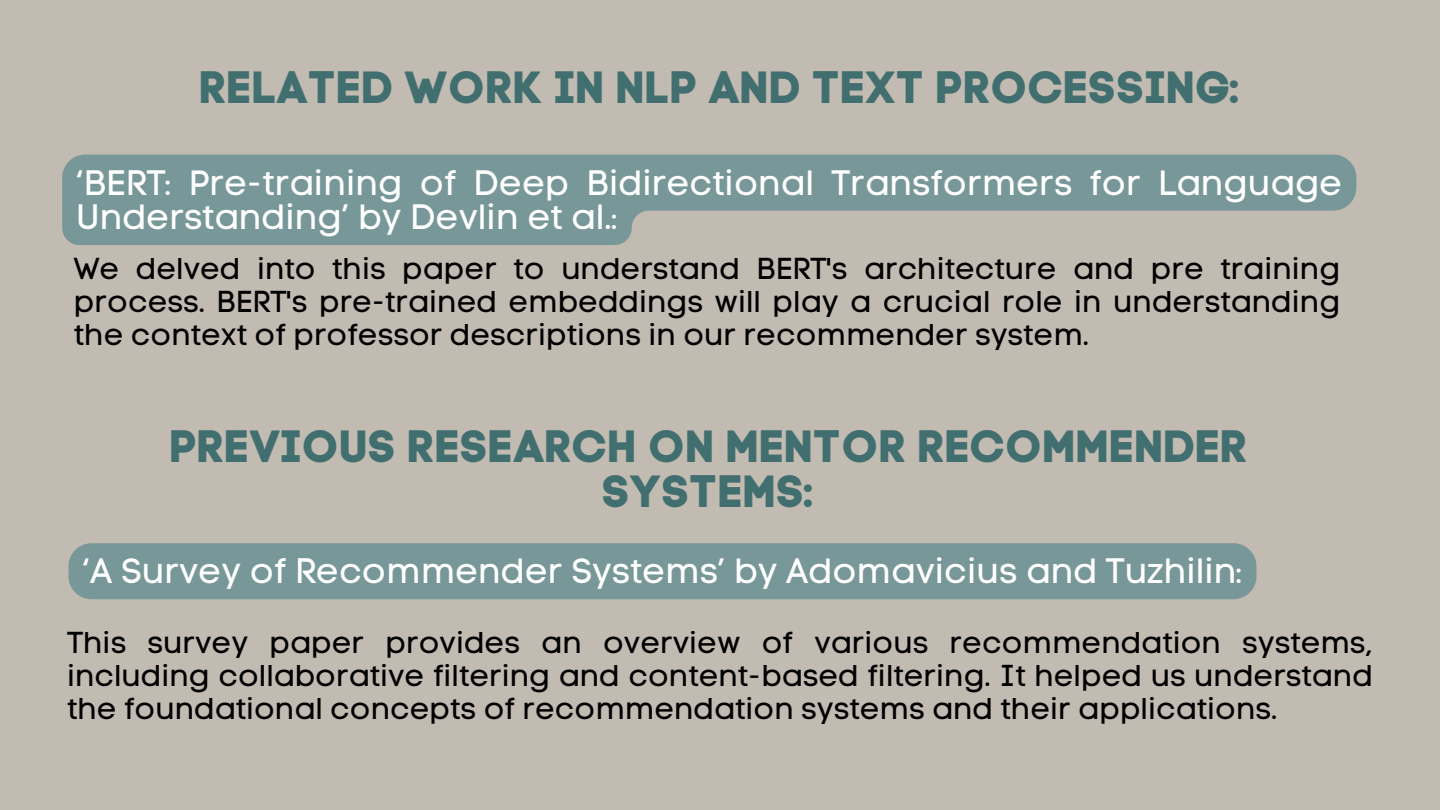
<style>
.page{position:relative;width:1440px;height:810px;background:#c2bbb2}
.page>*{position:absolute;margin:0;border:0;box-sizing:border-box;transform-origin:0 0}
.t1{font:45px/45px "Code Pro Bold LC";color:#416f70;text-align:center}
.t2{font:35px/34.5px "Code Pro Normal LC";color:#fff}
.t3{font:30px/33px "Code Pro Normal LC";color:#000;text-align:justify}
</style>
<div class="page">
<svg style="left:62px;top:155px;width:1294px;height:90px;fill:#779798"></svg>
<div style="left:69px;top:543px;width:1188px;height:56px;background:#779798;border-radius:23px"></div>
<p class="t1" style="left:199px;top:65px;width:1044px">RELATED WORK IN NLP AND TEXT PROCESSING:</p>
<p class="t2" style="left:76px;top:165px;width:1268px">‘BERT: Pre-training of Deep Bidirectional Transformers for Language<br>Understanding’ by Devlin et al.:</p>
<p class="t3" style="left:74px;top:252px;width:1268px">We delved into this paper to understand BERT's architecture and pre training process. BERT's pre-trained embeddings will play a crucial role in understanding the context of professor descriptions in our recommender system.</p>
<p class="t1" style="left:169px;top:424px;width:1080px">PREVIOUS RESEARCH ON MENTOR RECOMMENDER<br>SYSTEMS:</p>
<p class="t2" style="left:83px;top:554px;width:1161px">‘A Survey of Recommender Systems’ by Adomavicius and Tuzhilin:</p>
<p class="t3" style="left:67px;top:626px;width:1307px">This survey paper provides an overview of various recommendation systems, including collaborative filtering and content-based filtering. It helped us understand the foundational concepts of recommendation systems and their applications.</p>
</div>
